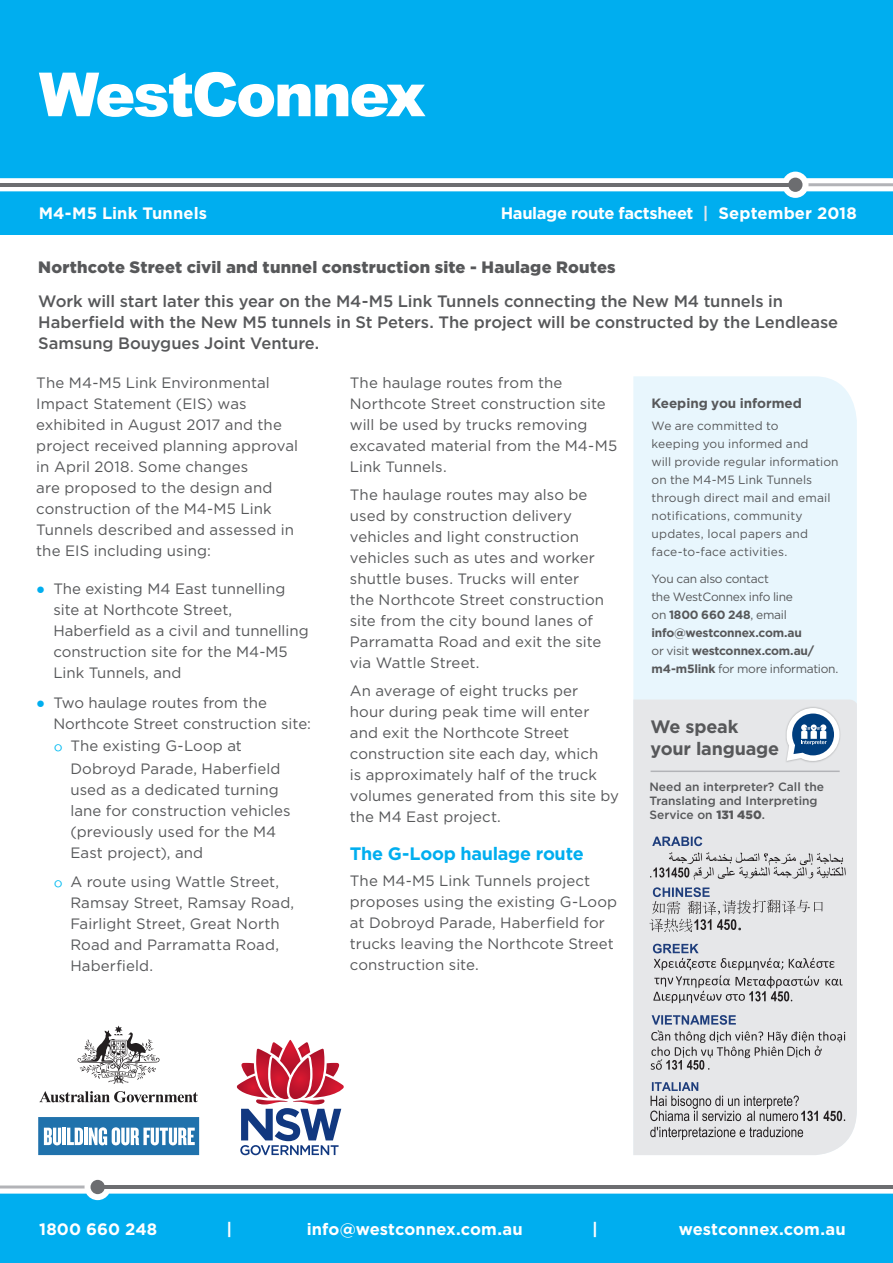
<style>
.page{position:relative;width:893px;height:1263px;background:#fff}
.page>*{position:absolute;margin:0;border:0;box-sizing:border-box;transform-origin:0 0}
._01_Heading_1{font:700 18px "Gotham";letter-spacing:-.015em;color:#00aeef}
.t1{font:700 18px/22.5px "Gotham";letter-spacing:-.01em;color:#57585a}
.Intro_Body{font:500 16.5px/21px "Gotham";letter-spacing:-.005em;color:#57585a}
._00_Factsheet_Date{font:700 16.5px "Gotham";letter-spacing:.005em;color:#fff}
.Intro_Body-2{font:900 16.5px "Gotham";letter-spacing:.01em;color:#57585a}
._00_Factsheet_Date-2{font:700 16.5px "Gotham";letter-spacing:-.02em;color:#fff}
._02_Body{font:15px/21px "Gotham";letter-spacing:.005em;color:#57585a}
._01_Heading_1-2{font:700 13.5px "Gotham";letter-spacing:-.005em;color:#57585a}
._02_Body-2{font:12px/18px "Gotham";letter-spacing:.005em;color:#57585a}
._02_Body-3{font:12px/18px "Gotham";letter-spacing:-.025em;color:#57585a}
.t2{font:500 12px/14.4px "Gotham";color:#57585a}
.s1{color:#e1e6ec}
.s2{font-family:"Arial";color:#00aeef}
.s3{font-family:"MT Extra";font-size:24px;color:#00baf1}
.s4{font-weight:700}
.s5{font-weight:900}
</style>
<div class="page">
<div style="left:0;top:167px;width:893px;height:67px;background:#00aeef"></div>
<div style="left:0;top:0;width:893px;height:185px;background:#00aeef"></div>
<svg style="left:0;top:172px;width:893px;height:26px"></svg>
<div style="left:788px;top:178px;width:14px;height:14px;background:#6c6d70;border-radius:50%"></div>
<hr style="left:0;top:183px;width:795px;height:3px;background:#6c6d70">
<svg style="left:39px;top:72px;width:387px;height:45px"></svg>
<div style="left:0;top:1193px;width:893px;height:70px;background:#00aeef"></div>
<svg style="left:0;top:1179px;width:893px;height:21px"></svg>
<div style="left:91px;top:1180px;width:14px;height:14px;background:#6c6d70;border-radius:50%"></div>
<hr style="left:98px;top:1185px;width:795px;height:3px;background:#6c6d70">
<div style="left:633px;top:376px;width:224px;height:323px;background:#e8f6fd"></div>
<div style="left:633px;top:699px;width:224px;height:456px;background:#e6e7e9"></div>
<img style="left:784px;top:706px;width:58px;height:57px">
<svg style="left:787px;top:708px;width:52px;height:53px"></svg>
<hr style="left:651px;top:770px;width:189px;height:2px;background:#b2b3b7">
<svg style="left:652px;top:836px;width:50px;height:10px"></svg>
<svg style="left:650px;top:852px;width:196px;height:28px;background:#c9c9cb"></svg>
<svg style="left:653px;top:944px;width:190px;height:59px;background:#cacbce"></svg>
<svg style="left:650px;top:1082px;width:195px;height:58px;background:#c9c9cc"></svg>
<svg style="left:651px;top:1015px;width:194px;height:55px;background:#cbcdd1"></svg>
<svg style="left:649px;top:887px;width:174px;height:45px;background:#cdced2"></svg>
<svg style="left:38px;top:1117px;width:161px;height:38px"></svg>
<svg style="left:39px;top:1091px;width:159px;height:11px"></svg>
<svg style="left:77px;top:1025px;width:83px;height:59px"></svg>
<svg style="left:236px;top:1039px;width:108px;height:116px"></svg>
<h1 class="_00_Factsheet_Date" style="left:39px;top:203px;width:170px">M4-M5 Link Tunnels</h1>
<h1 class="_00_Factsheet_Date-2" style="left:501px;top:203px;width:358px">Haulage route factsheet <span class="s1">|</span> September 2018</h1>
<p class="Intro_Body-2" style="left:38px;top:256px;width:579px">Northcote Street civil and tunnel construction site - Haulage Routes</p>
<p class="Intro_Body" style="left:38px;top:290px;width:801px">Work will start later this year on the M4-M5 Link Tunnels connecting the New M4 tunnels in<br>Haberfield with the New M5 tunnels in St Peters. The project will be constructed by the Lendlease<br>Samsung Bouygues Joint Venture.</p>
<p class="_02_Body" style="left:36px;top:372px;width:263px">The M4-M5 Link Environmental<br>Impact Statement (EIS) was exhibited in August 2017 and the project received planning approval in April 2018. Some changes<br>are proposed to the design and construction of the M4-M5 Link<br>Tunnels described and assessed in the EIS including using:</p>
<p class="_02_Body" style="left:53px;top:578px;width:257px;text-indent:-17px"><span class="s2">●</span> The existing M4 East tunnelling site at Northcote Street,<br>Haberfield as a civil and tunnelling construction site for the M4-M5<br>Link Tunnels, and</p>
<p class="_02_Body" style="left:53px;top:692px;width:259px;text-indent:-17px"><span class="s2">●</span> Two haulage routes from the<br>Northcote Street construction site:</p>
<p class="_02_Body" style="left:70px;top:734px;width:212px;line-height:22.5px;text-indent:-17px"><span class="s3">$</span> The existing G-Loop at<br>Dobroyd Parade, Haberfield</p>
<p class="_02_Body" style="left:70px;top:779px;width:222px">used as a dedicated turning lane for construction vehicles (previously used for the M4<br>East project), and</p>
<p class="_02_Body" style="left:70px;top:871px;width:225px;text-indent:-17px"><span class="s3">$</span> A route using Wattle Street,<br>Ramsay Street, Ramsay Road,<br>Fairlight Street, Great North<br>Road and Parramatta Road,<br>Haberfield.</p>
<p class="_02_Body" style="left:350px;top:372px;width:269px">The haulage routes from the<br>Northcote Street construction site will be used by trucks removing excavated material from the M4-M5<br>Link Tunnels.</p>
<p class="_02_Body" style="left:350px;top:484px;width:256px">The haulage routes may also be used by construction delivery vehicles and light construction vehicles such as utes and worker shuttle buses. Trucks will enter the Northcote Street construction site from the city bound lanes of<br>Parramatta Road and exit the site via Wattle Street.</p>
<p class="_02_Body" style="left:350px;top:680px;width:271px">An average of eight trucks per<br>hour during peak time will enter and exit the Northcote Street construction site each day, which<br>is approximately half of the truck volumes generated from this site by the M4 East project.</p>
<h2 class="_01_Heading_1" style="left:350px;top:842px;width:235px">The G-Loop haulage route</h2>
<p class="_02_Body" style="left:350px;top:869px;width:269px">The M4-M5 Link Tunnels project proposes using the existing G-Loop at Dobroyd Parade, Haberfield for trucks leaving the Northcote Street construction site.</p>
<h2 class="_01_Heading_1-2" style="left:651px;top:394px;width:152px">Keeping you informed</h2>
<p class="_02_Body-2" style="left:651px;top:416px;width:189px">We are committed to<br>keeping you informed and<br>will provide regular information on the M4-M5 Link Tunnels through direct mail and email notifications, community updates, local papers and face-to-face activities.</p>
<p class="_02_Body-3" style="left:651px;top:569px;width:188px">You can also contact<br>the WestConnex info line<br>on <span class="s4">1800 660 248</span>, email <span class="s4">info@westconnex.com.au<br></span>or visit <span class="s4">westconnex.com.au/ m4-m5link</span> for more information.</p>
<p class="t1" style="left:651px;top:715px;width:130px">We speak your language</p>
<p class="t2" style="left:649px;top:779px;width:176px">Need an interpreter? Call the<br>Translating and Interpreting<br>Service on <span class="s5">131 450</span>.</p>
<h1 class="_00_Factsheet_Date" style="left:39px;top:1218px;width:120px">1800 660 248</h1>
<h1 class="_00_Factsheet_Date" style="left:227px;top:1218px;width:7px">|</h1>
<h1 class="_00_Factsheet_Date" style="left:307px;top:1218px;width:218px">info@westconnex.com.au</h1>
<h1 class="_00_Factsheet_Date" style="left:592px;top:1218px;width:7px">|</h1>
<h1 class="_00_Factsheet_Date" style="left:679px;top:1218px;width:169px">westconnex.com.au</h1>
</div>
